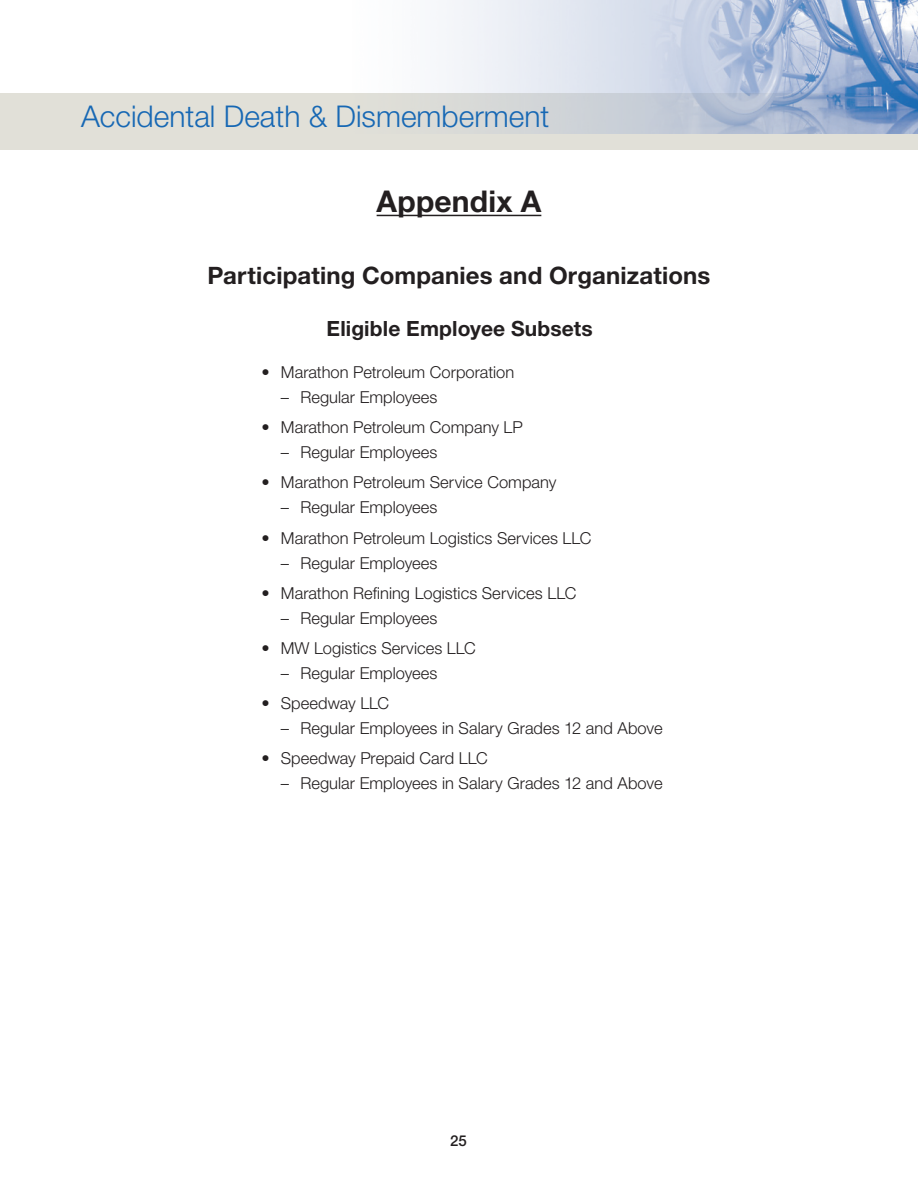
<style>
.page{position:relative;width:918px;height:1188px;background:#fff}
.page>*{position:absolute;margin:0;border:0;box-sizing:border-box;transform-origin:0 0}
.t1{font:300 30px "Helvetica Neue";color:#1768b4}
.Appendix_HD_1{font:700 30px "Helvetica Neue";letter-spacing:.005em;color:#231f20}
.Appendix_HD_2{font:700 24px "Helvetica Neue";letter-spacing:.005em;color:#231f20}
.Appendix_HD_3{font:700 21px "Helvetica Neue";letter-spacing:.005em;color:#231f20}
.Bullets__app_A{font:300 16.5px "Helvetica Neue";color:#231f20}
.Bullets_2__app_A{font:300 16.5px "Helvetica Neue";color:#231f20}
.t2{font:500 15px "Helvetica Neue";color:#231f20}
</style>
<div class="page">
<div style="left:0;top:93px;width:918px;height:57px;background:#e1e0d8"></div>
<img style="left:446px;top:0;width:472px;height:133px">
<hr style="left:377px;top:215px;width:164px;height:1px;background:#231f20">
<h1 class="t1" style="left:81px;top:98px;width:470px">Accidental Death &amp; Dismemberment</h1>
<p class="Appendix_HD_1" style="left:377px;top:183px;width:166px">Appendix A</p>
<p class="Appendix_HD_2" style="left:208px;top:260px;width:504px">Participating Companies and Organizations</p>
<p class="Appendix_HD_3" style="left:327px;top:316px;width:268px">Eligible Employee Subsets</p>
<p class="Bullets__app_A" style="left:261px;top:362px;width:254px">• Marathon Petroleum Corporation</p>
<p class="Bullets_2__app_A" style="left:281px;top:387px;width:158px">– Regular Employees</p>
<p class="Bullets__app_A" style="left:261px;top:417px;width:263px">• Marathon Petroleum Company LP</p>
<p class="Bullets_2__app_A" style="left:281px;top:442px;width:158px">– Regular Employees</p>
<p class="Bullets__app_A" style="left:261px;top:473px;width:297px">• Marathon Petroleum Service Company</p>
<p class="Bullets_2__app_A" style="left:281px;top:497px;width:158px">– Regular Employees</p>
<p class="Bullets__app_A" style="left:261px;top:528px;width:332px">• Marathon Petroleum Logistics Services LLC</p>
<p class="Bullets_2__app_A" style="left:281px;top:553px;width:158px">– Regular Employees</p>
<p class="Bullets__app_A" style="left:261px;top:583px;width:316px">• Marathon Refining Logistics Services LLC</p>
<p class="Bullets_2__app_A" style="left:281px;top:608px;width:158px">– Regular Employees</p>
<p class="Bullets__app_A" style="left:261px;top:638px;width:216px">• MW Logistics Services LLC</p>
<p class="Bullets_2__app_A" style="left:281px;top:663px;width:158px">– Regular Employees</p>
<p class="Bullets__app_A" style="left:261px;top:693px;width:129px">• Speedway LLC</p>
<p class="Bullets_2__app_A" style="left:281px;top:718px;width:383px">– Regular Employees in Salary Grades 12 and Above</p>
<p class="Bullets__app_A" style="left:261px;top:749px;width:228px">• Speedway Prepaid Card LLC</p>
<p class="Bullets_2__app_A" style="left:281px;top:773px;width:383px">– Regular Employees in Salary Grades 12 and Above</p>
<p class="t2" style="left:450px;top:1131px;width:18px">25</p>
</div>
